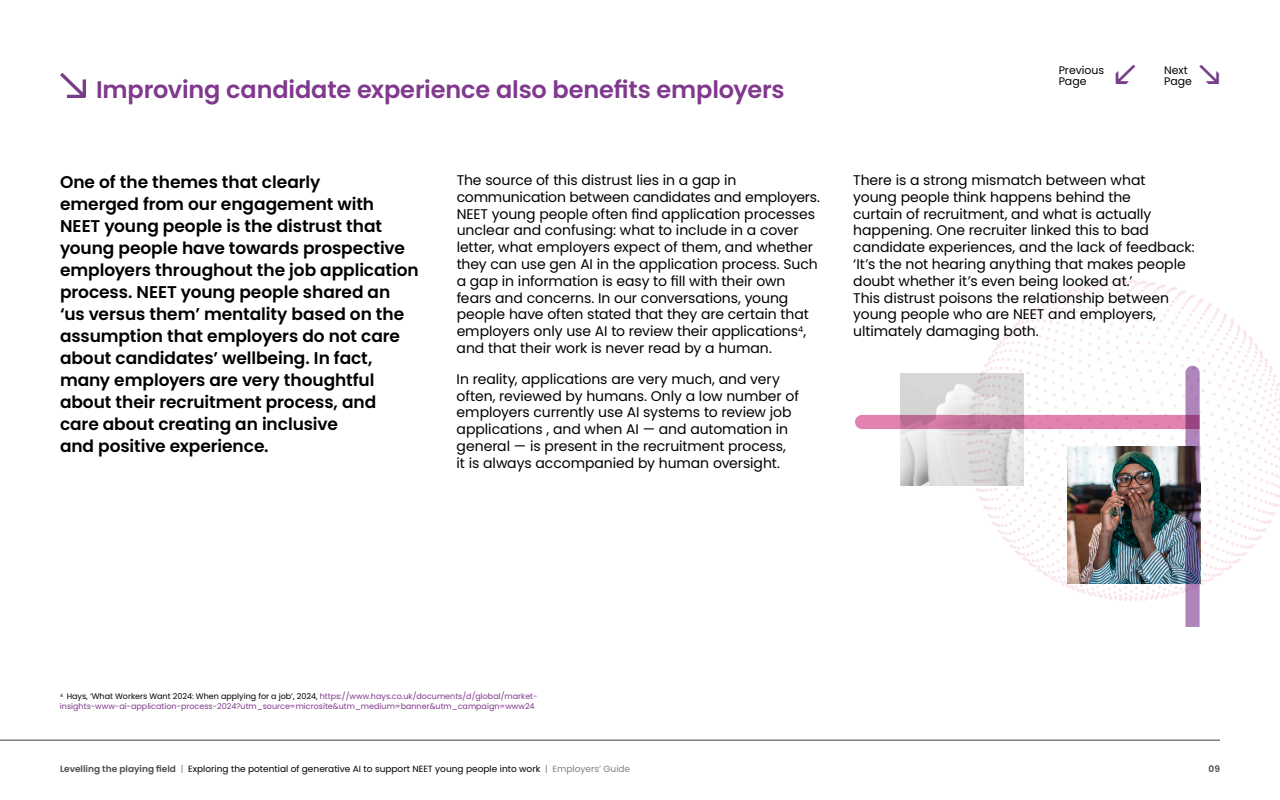
<style>
.page{position:relative;width:1280px;height:800px;background:#fff}
.page>*{position:absolute;margin:0;border:0;box-sizing:border-box;transform-origin:0 0}
.t1{font:600 24px "Poppins";letter-spacing:-.005em;color:#80398d}
.t2{font:600 17px/22px "Poppins";letter-spacing:-.005em;color:#000}
.t3{font:14px/16.8px "Poppins";letter-spacing:-.005em;color:#000}
.t4{font:10.9px/10.9px "Poppins";color:#000}
.t5{font:9px "Poppins";color:#000}
.t6{font:600 9px "Poppins";color:#4d4d4d}
.t7{font:8px/10px "Poppins";color:#80398d}
.s1{color:#773d89}
.s2{color:#000}
.s3{font-weight:600;color:#4d4d4d}
.s4{color:#808080}
</style>
<div class="page">
<hr style="left:0;top:740px;width:1220px;height:1px;background:#3c3c3c">
<svg style="left:60px;top:73px;width:26px;height:25px"></svg>
<svg style="left:855px;top:280px;width:425px;height:347px"></svg>
<h1 class="t1" style="left:96px;top:76px;width:690px">Improving candidate experience also benefits employers</h1>
<p class="t2" style="left:60px;top:171px;width:360px">One of the themes that clearly<br>emerged from our engagement with NEET young people is the distrust that young people have towards prospective employers throughout the job application process. NEET young people shared an ‘us versus them’ mentality based on the assumption that employers do not care about candidates’ wellbeing. In fact, many employers are very thoughtful about their recruitment process, and care about creating an inclusive<br>and positive experience.</p>
<p class="t3" style="left:457px;top:172px;width:365px">The source of this distrust lies in a gap in communication between candidates and employers.<br>NEET young people often find application processes unclear and confusing: what to include in a cover letter, what employers expect of them, and whether they can use gen AI in the application process. Such a gap in information is easy to fill with their own fears and concerns. In our conversations, young people have often stated that they are certain that employers only use AI to review their applications<sup>4</sup>, and that their work is never read by a human.</p>
<p class="t3" style="left:457px;top:371px;width:344px">In reality, applications are very much, and very often, reviewed by humans. Only a low number of employers currently use AI systems to review job applications , and when AI — and automation in general — is present in the recruitment process,<br>it is always accompanied by human oversight.</p>
<p class="t4" style="left:1059px;top:65px;width:47px">Previous<br>Page</p>
<p class="t4" style="left:1164px;top:65px;width:29px;text-indent:-51px"><span class="s1">●</span> Next<br>Page</p>
<p class="t3" style="left:853px;top:172px;width:343px">There is a strong mismatch between what<br>young people think happens behind the<br>curtain of recruitment, and what is actually happening. One recruiter linked this to bad candidate experiences, and the lack of feedback: ‘It’s the not hearing anything that makes people doubt whether it’s even being looked at.’<br>This distrust poisons the relationship between young people who are NEET and employers, ultimately damaging both.</p>
<p class="t7" style="left:60px;top:692px;width:479px"><sup>4</sup> <span class="s2">Hays, ‘What Workers Want 2024: When applying for a job’, 2024,</span> https://www.hays.co.uk/documents/d/global/market&shy;insights-www-ai-application-process-2024?utm_source=microsite&amp;utm_medium=banner&amp;utm_campaign=www24</p>
<p class="t5" style="left:60px;top:764px;width:572px"><span class="s3">Levelling the playing field</span> <span class="s4">|</span> Exploring the potential of generative AI to support NEET young people into work <span class="s4">| Employers’ Guide</span></p>
<p class="t6" style="left:1209px;top:764px;width:13px">09</p>
</div>
